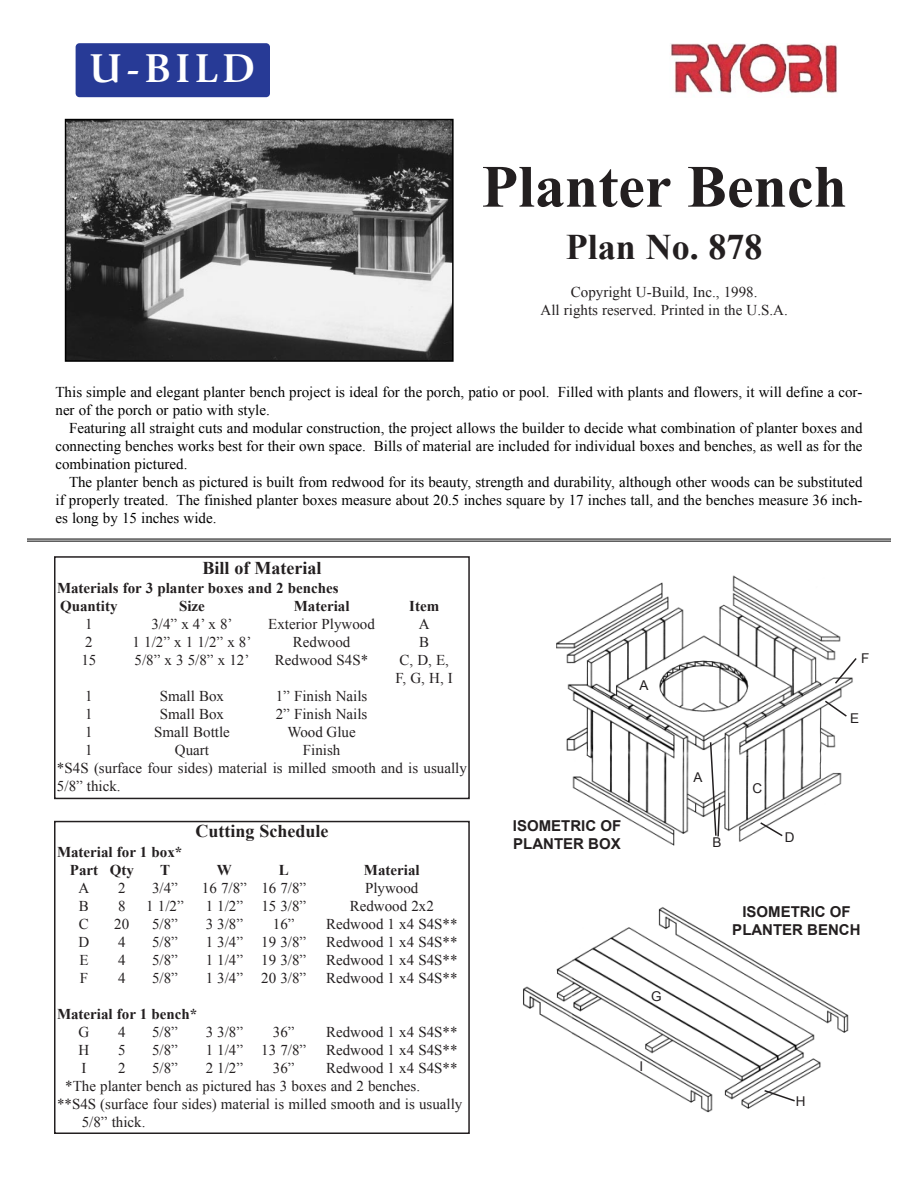
<style>
.page{position:relative;width:918px;height:1188px;background:#fff}
.page>*{position:absolute;margin:0;border:0;box-sizing:border-box;transform-origin:0 0}
.t1{font:700 60px "Times New Roman";color:#231f20}
.t2{font:700 42px "Giovanni";color:#fff}
.t3{font:700 36px "Times New Roman";color:#231f20}
.t4{font:700 18px "Times New Roman";color:#231f20}
.t5{font:15px/18px "Times New Roman";color:#231f20}
.t6{font:15px/18px "Times New Roman";color:#000;text-align:justify}
.t7{font:700 15px/18px "Times New Roman";color:#231f20}
.t8{font:700 15px/18px "Arial";color:#231f20}
.t9{font:13.5px "Arial";color:#231f20}
</style>
<div class="page">
<img style="left:68px;top:122px;width:383px;height:237px">
<div style="left:65px;top:119px;width:389px;height:243px;border:2px solid #000"></div>
<div style="left:54px;top:556px;width:416px;height:243px;border:2px solid #231f20"></div>
<div style="left:54px;top:821px;width:416px;height:313px;border:2px solid #231f20"></div>
<img style="left:523px;top:907px;width:235px;height:206px">
<img style="left:556px;top:575px;width:285px;height:271px">
<div style="left:76px;top:43px;width:194px;height:54px;background:#273a96;border-radius:4px"></div>
<hr style="left:27px;top:539px;width:864px;height:1px;background:#000">
<hr style="left:27px;top:541px;width:864px;height:1px;background:#000">
<svg style="left:709px;top:656px;width:148px;height:447px"></svg>
<img style="left:670px;top:43px;width:167px;height:50px">
<h2 class="t2" style="left:90px;top:52px;width:167px">U-BILD</h2>
<h1 class="t1" style="left:482px;top:165px;width:367px">Planter Bench</h1>
<h3 class="t3" style="left:566px;top:234px;width:198px">Plan No. 878</h3>
<p class="t5" style="left:541px;top:284px;width:249px;text-align:center">Copyright U-Build, Inc., 1998.<br>All rights reserved. Printed in the U.S.A.</p>
<p class="t6" style="left:56px;top:384px;width:809px">This simple and elegant planter bench project is ideal for the porch, patio or pool. Filled with plants and flowers, it will define a cor&shy;ner of the porch or patio with style.</p>
<p class="t6" style="left:56px;top:420px;width:809px;text-indent:14px">Featuring all straight cuts and modular construction, the project allows the builder to decide what combination of planter boxes and connecting benches works best for their own space. Bills of material are included for individual boxes and benches, as well as for the combination pictured.</p>
<p class="t6" style="left:56px;top:474px;width:809px;text-indent:13px">The planter bench as pictured is built from redwood for its beauty, strength and durability, although other woods can be substituted if properly treated. The finished planter boxes measure about 20.5 inches square by 17 inches tall, and the benches measure 36 inch&shy;es long by 15 inches wide.</p>
<p class="t4" style="left:202px;top:561px;width:120px">Bill of Material</p>
<p class="t7" style="left:57px;top:580px;width:283px">Materials for 3 planter boxes and 2 benches<br>Quantity</p>
<p class="t7" style="left:179px;top:598px;width:27px">Size</p>
<p class="t7" style="left:294px;top:598px;width:57px">Material</p>
<p class="t7" style="left:409px;top:598px;width:31px">Item</p>
<p class="t5" style="left:85px;top:616px;width:9px">1</p>
<p class="t5" style="left:151px;top:616px;width:83px">3/4” x 4’ x 8’</p>
<p class="t5" style="left:268px;top:616px;width:108px">Exterior Plywood</p>
<p class="t5" style="left:419px;top:616px;width:12px">A</p>
<p class="t5" style="left:85px;top:634px;width:9px">2</p>
<p class="t5" style="left:133px;top:634px;width:120px">1 1/2” x 1 1/2” x 8’</p>
<p class="t5" style="left:293px;top:634px;width:59px">Redwood</p>
<p class="t5" style="left:419px;top:634px;width:12px">B</p>
<p class="t5" style="left:81px;top:652px;width:16px">15</p>
<p class="t5" style="left:135px;top:652px;width:116px">5/8” x 3 5/8” x 12’</p>
<p class="t5" style="left:275px;top:652px;width:95px">Redwood S4S*</p>
<p class="t5" style="left:395px;top:652px;width:59px">C, D, E,<br>F, G, H, I</p>
<p class="t5" style="left:85px;top:688px;width:9px">1</p>
<p class="t5" style="left:160px;top:688px;width:66px">Small Box</p>
<p class="t5" style="left:276px;top:688px;width:93px">1” Finish Nails</p>
<p class="t5" style="left:85px;top:706px;width:9px">1</p>
<p class="t5" style="left:160px;top:706px;width:66px">Small Box</p>
<p class="t5" style="left:276px;top:706px;width:93px">2” Finish Nails</p>
<p class="t5" style="left:85px;top:724px;width:9px">1</p>
<p class="t5" style="left:154px;top:724px;width:77px">Small Bottle</p>
<p class="t5" style="left:287px;top:724px;width:70px">Wood Glue</p>
<p class="t5" style="left:85px;top:742px;width:9px">1</p>
<p class="t5" style="left:175px;top:742px;width:36px">Quart</p>
<p class="t5" style="left:57px;top:742px;width:411px;text-indent:246px">Finish<br>*S4S (surface four sides) material is milled smooth and is usually<br>5/8” thick.</p>
<p class="t4" style="left:195px;top:825px;width:134px">Cutting Schedule</p>
<p class="t7" style="left:70px;top:844px;width:114px;text-indent:-13px">Material for 1 box*<br>Part Qty</p>
<p class="t7" style="left:160px;top:862px;width:12px">T</p>
<p class="t7" style="left:217px;top:862px;width:16px">W</p>
<p class="t7" style="left:279px;top:862px;width:12px">L</p>
<p class="t7" style="left:364px;top:862px;width:57px">Material</p>
<p class="t5" style="left:79px;top:880px;width:12px">A</p>
<p class="t5" style="left:118px;top:880px;width:9px">2</p>
<p class="t5" style="left:152px;top:880px;width:27px">3/4”</p>
<p class="t5" style="left:202px;top:880px;width:106px">16 7/8” 16 7/8”</p>
<p class="t5" style="left:365px;top:880px;width:55px">Plywood</p>
<p class="t5" style="left:79px;top:898px;width:12px">B</p>
<p class="t5" style="left:118px;top:898px;width:9px">8</p>
<p class="t5" style="left:146px;top:898px;width:39px">1 1/2”</p>
<p class="t5" style="left:206px;top:898px;width:102px">1 1/2” 15 3/8”</p>
<p class="t5" style="left:350px;top:898px;width:86px">Redwood 2x2</p>
<p class="t5" style="left:79px;top:916px;width:12px">C</p>
<p class="t5" style="left:114px;top:916px;width:16px">20</p>
<p class="t5" style="left:152px;top:916px;width:27px">5/8”</p>
<p class="t5" style="left:206px;top:916px;width:39px">3 3/8”</p>
<p class="t5" style="left:273px;top:916px;width:23px">16”</p>
<p class="t5" style="left:326px;top:916px;width:133px">Redwood 1 x4 S4S**</p>
<p class="t5" style="left:79px;top:934px;width:12px">D</p>
<p class="t5" style="left:118px;top:934px;width:9px">4</p>
<p class="t5" style="left:152px;top:934px;width:27px">5/8”</p>
<p class="t5" style="left:206px;top:934px;width:102px">1 3/4” 19 3/8”</p>
<p class="t5" style="left:326px;top:934px;width:133px">Redwood 1 x4 S4S**</p>
<p class="t5" style="left:79px;top:952px;width:11px">E</p>
<p class="t5" style="left:118px;top:952px;width:9px">4</p>
<p class="t5" style="left:152px;top:952px;width:27px">5/8”</p>
<p class="t5" style="left:206px;top:952px;width:102px">1 1/4” 19 3/8”</p>
<p class="t5" style="left:326px;top:952px;width:133px">Redwood 1 x4 S4S**</p>
<p class="t5" style="left:80px;top:970px;width:10px">F</p>
<p class="t5" style="left:118px;top:970px;width:9px">4</p>
<p class="t5" style="left:152px;top:970px;width:27px">5/8”</p>
<p class="t5" style="left:206px;top:970px;width:102px">1 3/4” 20 3/8”</p>
<p class="t5" style="left:326px;top:970px;width:133px">Redwood 1 x4 S4S**</p>
<p class="t7" style="left:57px;top:1006px;width:142px">Material for 1 bench*</p>
<p class="t5" style="left:79px;top:1024px;width:12px">G</p>
<p class="t5" style="left:118px;top:1024px;width:9px">4</p>
<p class="t5" style="left:152px;top:1024px;width:27px">5/8”</p>
<p class="t5" style="left:206px;top:1024px;width:39px">3 3/8”</p>
<p class="t5" style="left:273px;top:1024px;width:23px">36”</p>
<p class="t5" style="left:326px;top:1024px;width:133px">Redwood 1 x4 S4S**</p>
<p class="t5" style="left:79px;top:1042px;width:12px">H</p>
<p class="t5" style="left:118px;top:1042px;width:9px">5</p>
<p class="t5" style="left:152px;top:1042px;width:27px">5/8”</p>
<p class="t5" style="left:206px;top:1042px;width:102px">1 1/4” 13 7/8”</p>
<p class="t5" style="left:326px;top:1042px;width:133px">Redwood 1 x4 S4S**</p>
<p class="t5" style="left:81px;top:1060px;width:6px">I</p>
<p class="t5" style="left:118px;top:1060px;width:9px">2</p>
<p class="t5" style="left:152px;top:1060px;width:27px">5/8”</p>
<p class="t5" style="left:206px;top:1060px;width:39px">2 1/2”</p>
<p class="t5" style="left:273px;top:1060px;width:23px">36”</p>
<p class="t5" style="left:326px;top:1060px;width:133px">Redwood 1 x4 S4S**</p>
<p class="t5" style="left:65px;top:1078px;width:356px">*The planter bench as pictured has 3 boxes and 2 benches.</p>
<p class="t5" style="left:57px;top:1096px;width:407px">**S4S (surface four sides) material is milled smooth and is usually</p>
<p class="t5" style="left:82px;top:1114px;width:65px">5/8” thick.</p>
<p class="t9" style="left:639px;top:681px;width:11px">A</p>
<p class="t8" style="left:513px;top:818px;width:110px">ISOMETRIC OF<br>PLANTER BOX</p>
<p class="t9" style="left:651px;top:991px;width:12px">G</p>
<p class="t9" style="left:639px;top:1061px;width:5px">I</p>
<p class="t9" style="left:693px;top:773px;width:11px">A</p>
<p class="t9" style="left:712px;top:838px;width:11px">B</p>
<p class="t9" style="left:752px;top:784px;width:11px">C</p>
<p class="t9" style="left:785px;top:832px;width:11px">D</p>
<p class="t9" style="left:861px;top:654px;width:10px">F</p>
<p class="t9" style="left:850px;top:713px;width:11px">E</p>
<p class="t8" style="left:732px;top:904px;width:130px;text-align:center">ISOMETRIC OF<br>PLANTER BENCH</p>
<p class="t9" style="left:796px;top:1097px;width:11px">H</p>
</div>
